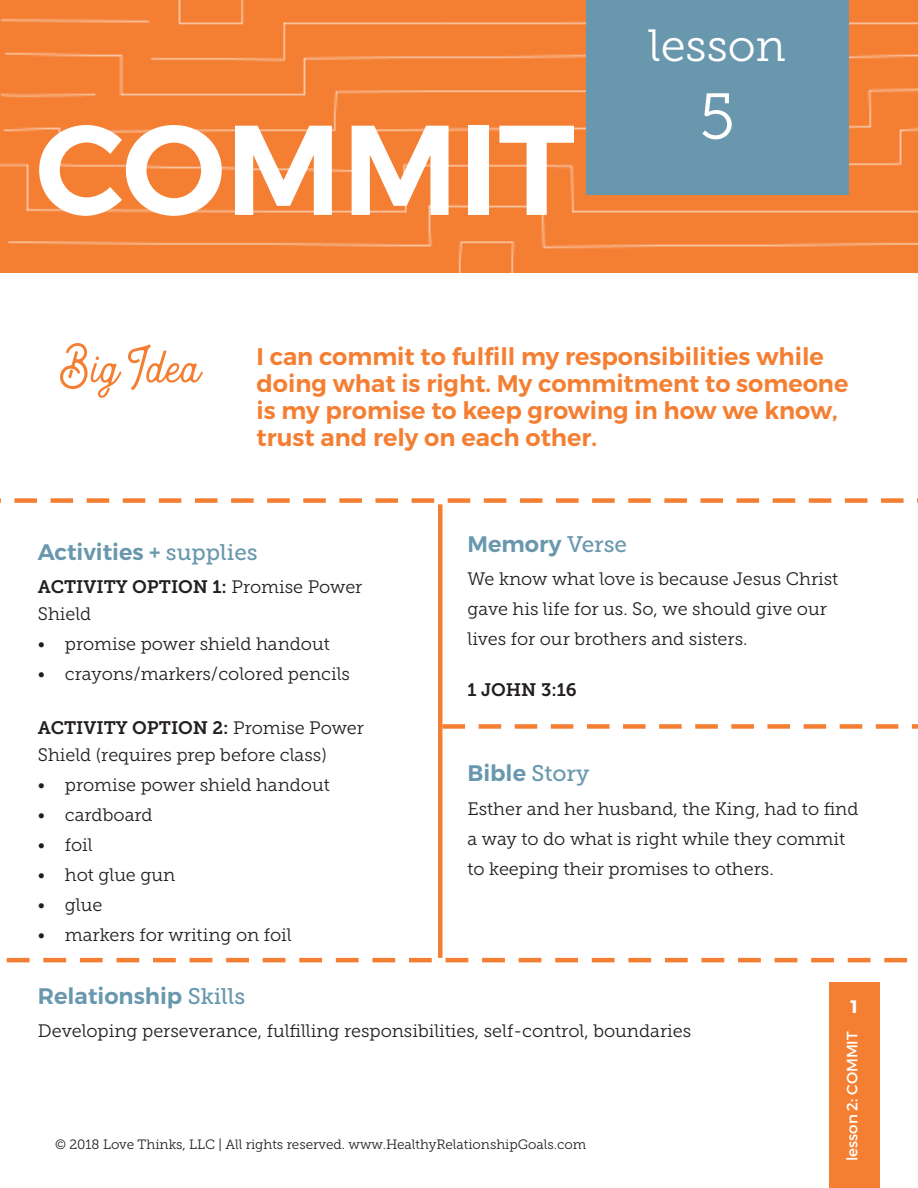
<style>
.page{position:relative;width:918px;height:1188px;background:#fff}
.page>*{position:absolute;margin:0;border:0;box-sizing:border-box;transform-origin:0 0}
.t1{font:600 127.5px "Montserrat";color:#fff}
.t2{font:64.5px "Museo Slab 300";color:#fff}
.t3{font:55.5px "Heritage";letter-spacing:.005em;color:#f47f32}
.t4{font:45px "Museo Slab 300";color:#fff}
.t5{font:600 24px/27px "Montserrat";color:#f47f32}
.t6{font:600 22.5px "Montserrat";color:#6998ae}
.t7{font:18px/30px "Museo Slab 300";color:#231f20}
.t8{font:18px "Museo Slab 700";color:#231f20}
.t9{font:700 18px "Montserrat";color:#fff}
.t10{font:15px "Montserrat";color:#fff}
.t11{font:13.5px "Museo Slab 300";color:#231f20}
.s1{font-family:"Museo Slab 500";font-weight:400}
.s2{font-family:"Museo Slab 700"}
</style>
<div class="page">
<div style="left:829px;top:982px;width:50px;height:206px;background:#f47f32"></div>
<img style="left:0;top:0;width:918px;height:273px">
<div style="left:586px;top:0;width:263px;height:194px;background:#6998ae"></div>
<svg style="left:0;top:498px;width:918px;height:5px"></svg>
<hr style="left:438px;top:507px;width:4px;height:449px;background:#f47e32">
<svg style="left:445px;top:724px;width:473px;height:5px"></svg>
<svg style="left:6px;top:958px;width:902px;height:4px"></svg>
<p class="t1" style="left:36px;top:91px;width:541px">COMMIT</p>
<p class="t4" style="left:649px;top:21px;width:139px">lesson</p>
<p class="t2" style="left:699px;top:81px;width:37px">5</p>
<p class="t3" style="left:60px;top:336px;width:141px">Big Idea</p>
<p class="t5" style="left:257px;top:343px;width:593px">I can commit to fulfill my responsibilities while doing what is right. My commitment to someone is my promise to keep growing in how we know, trust and rely on each other.</p>
<p class="t6" style="left:38px;top:538px;width:221px">Activities + <span class="s1">supplies</span></p>
<p class="t7" style="left:38px;top:574px;width:326px;line-height:27px"><span class="s2">ACTIVITY OPTION 1:</span> Promise Power<br>Shield</p>
<p class="t7" style="left:38px;top:629px;width:294px">• promise power shield handout</p>
<p class="t7" style="left:38px;top:659px;width:314px">• crayons/markers/colored pencils</p>
<p class="t7" style="left:38px;top:715px;width:328px;line-height:27px"><span class="s2">ACTIVITY OPTION 2:</span> Promise Power<br>Shield (requires prep before class)</p>
<p class="t7" style="left:38px;top:770px;width:294px">• promise power shield handout</p>
<p class="t7" style="left:38px;top:800px;width:116px">• cardboard</p>
<p class="t7" style="left:38px;top:830px;width:56px">• foil</p>
<p class="t7" style="left:38px;top:860px;width:139px">• hot glue gun</p>
<p class="t7" style="left:38px;top:890px;width:66px">• glue</p>
<p class="t7" style="left:38px;top:920px;width:255px">• markers for writing on foil</p>
<p class="t6" style="left:467px;top:530px;width:161px">Memory <span class="s1">Verse</span></p>
<p class="t7" style="left:467px;top:563px;width:372px">We know what love is because Jesus Christ gave his life for us. So, we should give our lives for our brothers and sisters.</p>
<p class="t8" style="left:467px;top:680px;width:111px">1 JOHN 3:16</p>
<p class="t6" style="left:467px;top:759px;width:123px">Bible <span class="s1">Story</span></p>
<p class="t7" style="left:467px;top:793px;width:393px">Esther and her husband, the King, had to find a way to do what is right while they commit to keeping their promises to others.</p>
<p class="t6" style="left:38px;top:982px;width:209px">Relationship <span class="s1">Skills</span></p>
<p class="t7" style="left:38px;top:1016px;width:655px">Developing perseverance, fulfilling responsibilities, self-control, boundaries</p>
<p class="t11" style="left:55px;top:1136px;width:533px">© 2018 Love Thinks, LLC | All rights reserved. www.HealthyRelationshipGoals.com</p>
<p class="t9" style="left:850px;top:995px;width:9px">1</p>
<p class="t10" style="left:843px;top:1161px;width:131px;rotate:-90deg">lesson 2: COMMIT</p>
</div>
